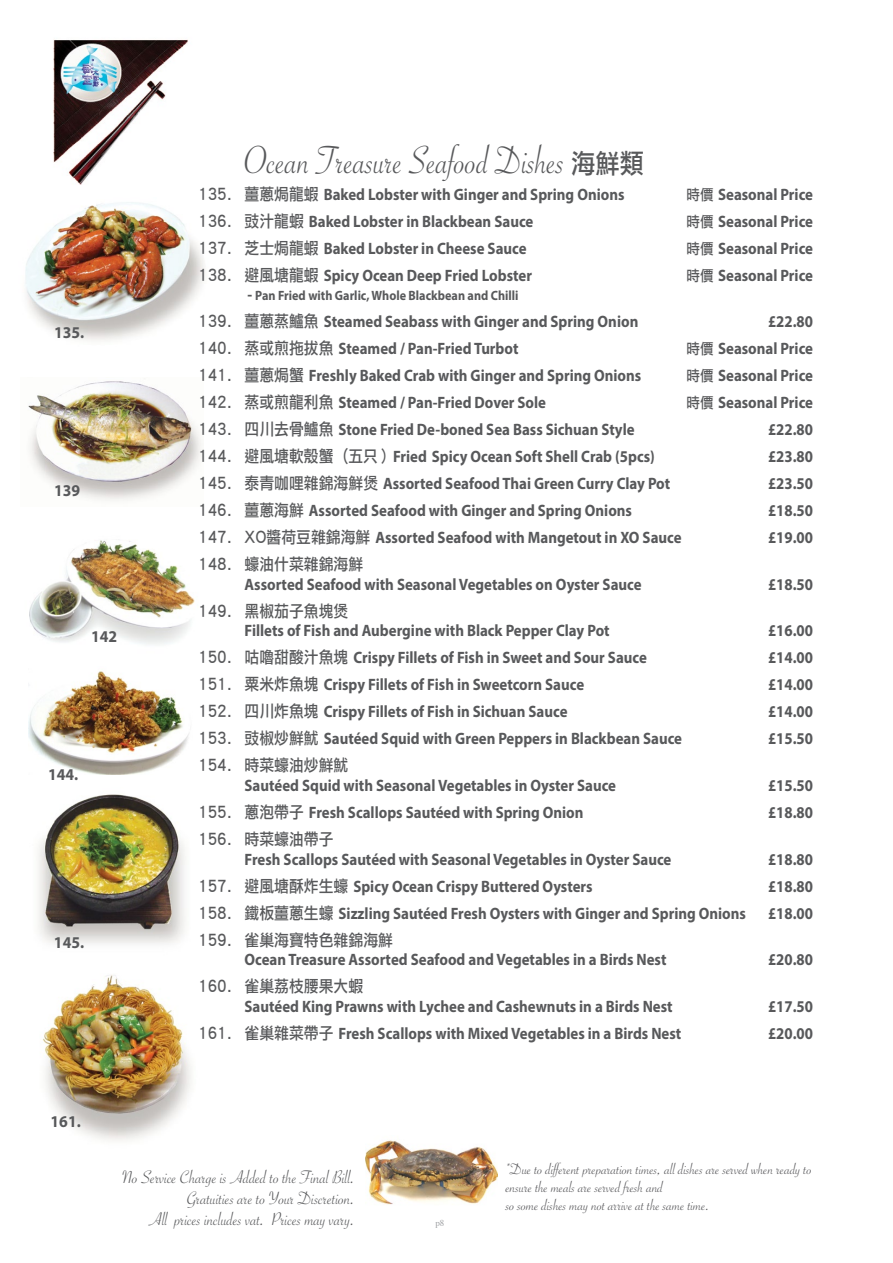
<style>
.page{position:relative;width:893px;height:1263px;background:#fff}
.page>*{position:absolute;margin:0;border:0;box-sizing:border-box;transform-origin:0 0}
.t1{font:42px "Savoye Let Plain";color:#58595b;scale:.9 1}
.t2{font:19.5px/21px "Savoye Let Plain";color:#58595b;text-align:right}
.t3{font:700 16.5px "Myriad Pro";color:#58595b;scale:.9 1}
.t4{font:16.5px/18px "Savoye Let Plain";color:#565659;scale:1.05 1}
.t5{font:16.5px "Li Hei Pro";color:#58595b;scale:.9 1}
.t6{font:700 16.5px "Myriad Pro";color:#58595b;scale:.95 1}
.t7{font:700 13.5px "Myriad Pro";color:#58595b;scale:.9 1}
.t8{font:9px "Times";color:#9fa1a4}
.s1{font-family:"Li Hei Pro";font-size:27px}
.s2{font-family:"Li Hei Pro";font-weight:400}
.s3{font-family:"Li Hei Pro";font-weight:400;font-size:15px}
.s4{font-size:16.5px}
</style>
<div class="page">
<img style="left:53px;top:40px;width:135px;height:145px">
<img style="left:25px;top:202px;width:180px;height:139px">
<img style="left:28px;top:381px;width:173px;height:120px">
<img style="left:29px;top:540px;width:166px;height:104px">
<img style="left:29px;top:671px;width:160px;height:104px">
<img style="left:42px;top:975px;width:149px;height:166px">
<img style="left:38px;top:794px;width:147px;height:150px">
<img style="left:366px;top:1140px;width:131px;height:65px">
<p class="t6" style="left:54px;top:322px;width:33px">135.</p>
<p class="t6" style="left:54px;top:479px;width:29px">139</p>
<p class="t6" style="left:91px;top:626px;width:29px">142</p>
<p class="t6" style="left:48px;top:763px;width:33px">144.</p>
<p class="t6" style="left:54px;top:932px;width:33px">145.</p>
<h1 class="t1" style="left:244px;top:133px;width:445px">Ocean Treasure Seafood Dishes <span class="s1">海鮮類</span></h1>
<p class="t3" style="left:198px;top:184px;width:475px"><span class="s2">135. 薑蔥焗龍蝦</span> Baked Lobster with Ginger and Spring Onions</p>
<p class="t3" style="left:686px;top:184px;width:142px"><span class="s3">時價</span> Seasonal Price</p>
<p class="t3" style="left:198px;top:211px;width:374px"><span class="s2">136. 豉汁龍蝦</span> Baked Lobster in Blackbean Sauce</p>
<p class="t3" style="left:686px;top:211px;width:142px"><span class="s3">時價</span> Seasonal Price</p>
<p class="t3" style="left:198px;top:238px;width:367px"><span class="s2">137. 芝士焗龍蝦</span> Baked Lobster in Cheese Sauce</p>
<p class="t3" style="left:686px;top:238px;width:142px"><span class="s3">時價</span> Seasonal Price</p>
<p class="t3" style="left:198px;top:265px;width:373px"><span class="s2">138. 避風塘龍蝦</span> Spicy Ocean Deep Fried Lobster</p>
<p class="t3" style="left:686px;top:265px;width:142px"><span class="s3">時價</span> Seasonal Price</p>
<p class="t7" style="left:247px;top:287px;width:303px"><span class="s4">-</span> Pan Fried with Garlic, Whole Blackbean and Chilli</p>
<p class="t3" style="left:198px;top:311px;width:491px"><span class="s2">139. 薑蔥蒸鱸魚</span> Steamed Seabass with Ginger and Spring Onion</p>
<p class="t3" style="left:768px;top:311px;width:52px">£22.80</p>
<p class="t3" style="left:198px;top:338px;width:358px"><span class="s2">140. 蒸或煎拖拔魚</span> Steamed / Pan-Fried Turbot</p>
<p class="t3" style="left:686px;top:338px;width:142px"><span class="s3">時價</span> Seasonal Price</p>
<p class="t3" style="left:198px;top:365px;width:494px"><span class="s2">141. 薑蔥焗蟹</span> Freshly Baked Crab with Ginger and Spring Onions</p>
<p class="t3" style="left:686px;top:365px;width:142px"><span class="s3">時價</span> Seasonal Price</p>
<p class="t3" style="left:198px;top:392px;width:388px"><span class="s2">142. 蒸或煎龍利魚</span> Steamed / Pan-Fried Dover Sole</p>
<p class="t3" style="left:686px;top:392px;width:142px"><span class="s3">時價</span> Seasonal Price</p>
<p class="t3" style="left:198px;top:419px;width:487px"><span class="s2">143. 四川去骨鱸魚</span> Stone Fried De-boned Sea Bass Sichuan Style</p>
<p class="t3" style="left:768px;top:419px;width:52px">£22.80</p>
<p class="t3" style="left:198px;top:446px;width:509px"><span class="s2">144. 避風塘軟殼蟹 (五只）</span>Fried Spicy Ocean Soft Shell Crab (5pcs)</p>
<p class="t3" style="left:768px;top:446px;width:52px">£23.80</p>
<p class="t3" style="left:198px;top:473px;width:526px"><span class="s2">145. 泰青咖哩雜錦海鮮煲</span> Assorted Seafood Thai Green Curry Clay Pot</p>
<p class="t3" style="left:768px;top:473px;width:52px">£23.50</p>
<p class="t3" style="left:198px;top:500px;width:484px"><span class="s2">146. 薑蔥海鮮</span> Assorted Seafood with Ginger and Spring Onions</p>
<p class="t3" style="left:768px;top:500px;width:52px">£18.50</p>
<p class="t3" style="left:198px;top:527px;width:539px"><span class="s2">147. XO醬荷豆雜錦海鮮</span> Assorted Seafood with Mangetout in XO Sauce</p>
<p class="t3" style="left:768px;top:527px;width:52px">£19.00</p>
<p class="t5" style="left:198px;top:556px;width:185px">148. 蠔油什菜雜錦海鮮</p>
<p class="t3" style="left:244px;top:574px;width:443px">Assorted Seafood with Seasonal Vegetables on Oyster Sauce</p>
<p class="t3" style="left:768px;top:574px;width:52px">£18.50</p>
<p class="t5" style="left:198px;top:603px;width:169px">149. 黑椒茄子魚塊煲</p>
<p class="t3" style="left:244px;top:620px;width:407px">Fillets of Fish and Aubergine with Black Pepper Clay Pot</p>
<p class="t3" style="left:768px;top:620px;width:52px">£16.00</p>
<p class="t3" style="left:198px;top:647px;width:500px"><span class="s2">150. 咕嚕甜酸汁魚塊</span> Crispy Fillets of Fish in Sweet and Sour Sauce</p>
<p class="t3" style="left:768px;top:647px;width:52px">£14.00</p>
<p class="t3" style="left:198px;top:674px;width:431px"><span class="s2">151. 粟米炸魚塊</span> Crispy Fillets of Fish in Sweetcorn Sauce</p>
<p class="t3" style="left:768px;top:674px;width:52px">£14.00</p>
<p class="t3" style="left:198px;top:701px;width:412px"><span class="s2">152. 四川炸魚塊</span> Crispy Fillets of Fish in Sichuan Sauce</p>
<p class="t3" style="left:768px;top:701px;width:52px">£14.00</p>
<p class="t3" style="left:198px;top:728px;width:539px"><span class="s2">153. 豉椒炒鮮魷</span> Sautéed Squid with Green Peppers in Blackbean Sauce</p>
<p class="t3" style="left:768px;top:728px;width:52px">£15.50</p>
<p class="t5" style="left:198px;top:757px;width:169px">154. 時菜蠔油炒鮮魷</p>
<p class="t3" style="left:244px;top:775px;width:414px">Sautéed Squid with Seasonal Vegetables in Oyster Sauce</p>
<p class="t3" style="left:768px;top:775px;width:52px">£15.50</p>
<p class="t3" style="left:198px;top:802px;width:430px"><span class="s2">155. 蔥泡帶子</span> Fresh Scallops Sautéed with Spring Onion</p>
<p class="t3" style="left:768px;top:802px;width:52px">£18.80</p>
<p class="t5" style="left:198px;top:831px;width:152px">156. 時菜蠔油帶子</p>
<p class="t3" style="left:244px;top:848px;width:476px">Fresh Scallops Sautéed with Seasonal Vegetables in Oyster Sauce</p>
<p class="t3" style="left:768px;top:848px;width:52px">£18.80</p>
<p class="t3" style="left:198px;top:875px;width:440px"><span class="s2">157. 避風塘酥炸生蠔</span> Spicy Ocean Crispy Buttered Oysters</p>
<p class="t3" style="left:768px;top:875px;width:52px">£18.80</p>
<p class="t3" style="left:198px;top:902px;width:610px"><span class="s2">158. 鐵板薑蔥生蠔</span> Sizzling Sautéed Fresh Oysters with Ginger and Spring Onions</p>
<p class="t3" style="left:768px;top:902px;width:52px">£18.00</p>
<p class="t5" style="left:198px;top:931px;width:218px">159. 雀巢海寶特色雜錦海鮮</p>
<p class="t3" style="left:244px;top:949px;width:470px">Ocean Treasure Assorted Seafood and Vegetables in a Birds Nest</p>
<p class="t3" style="left:768px;top:949px;width:52px">£20.80</p>
<p class="t5" style="left:198px;top:978px;width:185px">160. 雀巢荔枝腰果大蝦</p>
<p class="t3" style="left:244px;top:995px;width:477px">Sautéed King Prawns with Lychee and Cashewnuts in a Birds Nest</p>
<p class="t3" style="left:768px;top:995px;width:52px">£17.50</p>
<p class="t3" style="left:198px;top:1022px;width:538px"><span class="s2">161. 雀巢雜菜帶子</span> Fresh Scallops with Mixed Vegetables in a Birds Nest</p>
<p class="t3" style="left:768px;top:1022px;width:52px">£20.00</p>
<p class="t6" style="left:51px;top:1111px;width:33px">161.</p>
<p class="t2" style="left:122px;top:1166px;width:234px">No Service Charge is Added to the Final Bill.<br>Gratuities are to Your Discretion.<br>All prices includes vat. Prices may vary.</p>
<p class="t8" style="left:435px;top:1214px;width:10px">p8</p>
<p class="t4" style="left:506px;top:1160px;width:293px">*Due to different preparation times, all dishes are served when ready to ensure the meals are served fresh and<br>so some dishes may not arrive at the same time.</p>
</div>
